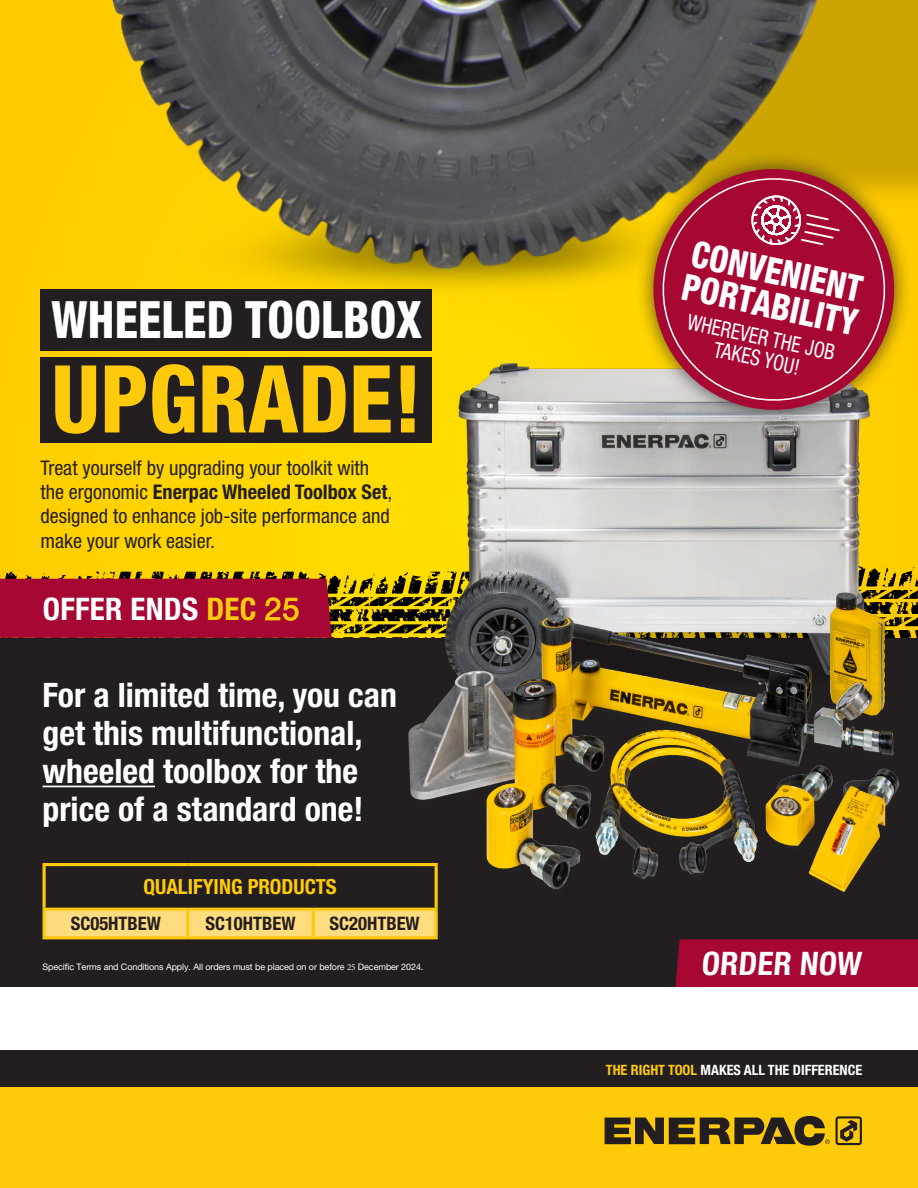
<style>
.page{position:relative;width:918px;height:1188px;background:#ffd100}
.page>*{position:absolute;margin:0;border:0;box-sizing:border-box;transform-origin:0 0}
.t1{font:800 condensed 93.75px "Helvetica Neue LTW1 G";letter-spacing:.005em;color:#feca0a;scale:.93 1}
.t2{font:800 condensed 51.6px "Helvetica Neue LTW1 G";letter-spacing:.005em;color:#fff;scale:.9 1}
.t3{font:800 condensed 36.9px/33.6px "Helvetica Neue LTW1 G";color:#fff;scale:.9 1}
.Small_text_T_C{font:700 condensed 33.75px/38px "Helvetica Neue LTW1 G";color:#fff}
.t4{font:700 condensed 32.4px "Helvetica Neue LTW1 G";color:#fff}
.t5{font:700 condensed 31.2px "Helvetica Neue LTW1 G";letter-spacing:.01em;color:#fff}
.t6{font:condensed 21.9px/21.6px "Helvetica Neue LTW1 G";color:#fff;text-align:center;scale:.9 1}
.Table_Title{font:700 condensed 20.85px "Helvetica Neue LTW1 G";color:#feca0a}
.Small_text_T_C-2{font:condensed 20.25px/24.3px "Helvetica Neue LTW1 G";color:#231f20}
.Table_Copy{font:700 condensed 18.6px "Helvetica Neue LTW1 G";color:#231f20}
.t7{font:700 condensed 14.25px "Helvetica Neue LTW1 G";color:#fff}
.t8{font:9px "Helvetica Neue LTW1 G";letter-spacing:-.01em;color:#fff}
.s1{font-weight:700}
.s2{color:#feca0a}
.s3{font-family:"Helvetica Neue LTCYR";font-weight:400;font-stretch:normal;color:#feca0a}
.s4{font-family:"Minion Pro"}
</style>
<div class="page">
<svg style="left:0;top:571px;width:403px;height:67px"></svg>
<svg style="left:904px;top:566px;width:14px;height:72px"></svg>
<img style="left:111px;top:0;width:807px;height:287px">
<div style="left:0;top:638px;width:918px;height:360px;background:#231f20"></div>
<hr style="left:43px;top:786px;width:112px;height:1px;background:#fff">
<div style="left:0;top:1031px;width:918px;height:157px;background:#feca0a"></div>
<svg style="left:605px;top:1116px;width:257px;height:30px"></svg>
<div style="left:0;top:1050px;width:918px;height:36px;background:#231f20"></div>
<div style="left:675px;top:939px;width:243px;height:48px;background:#a60733"></div>
<div style="left:0;top:987px;width:918px;height:63px;background:#fff"></div>
<div style="left:0;top:579px;width:332px;height:59px;background:#a60733"></div>
<div style="left:46px;top:911px;width:389px;height:25px;background:#ffdc7e"></div>
<hr style="left:43px;top:908px;width:145px;height:3px;background:#feca0a">
<hr style="left:188px;top:908px;width:125px;height:3px;background:#feca0a">
<hr style="left:313px;top:908px;width:125px;height:3px;background:#feca0a">
<hr style="left:43px;top:936px;width:145px;height:3px;background:#feca0a">
<hr style="left:188px;top:936px;width:125px;height:3px;background:#feca0a">
<hr style="left:313px;top:936px;width:125px;height:3px;background:#feca0a">
<hr style="left:43px;top:863px;width:145px;height:3px;background:#feca0a">
<hr style="left:43px;top:866px;width:3px;height:42px;background:#feca0a">
<hr style="left:188px;top:863px;width:125px;height:3px;background:#feca0a">
<hr style="left:313px;top:863px;width:125px;height:3px;background:#feca0a">
<hr style="left:435px;top:866px;width:3px;height:42px;background:#feca0a">
<hr style="left:43px;top:911px;width:3px;height:25px;background:#feca0a">
<hr style="left:186px;top:911px;width:3px;height:25px;background:#feca0a">
<hr style="left:312px;top:911px;width:3px;height:25px;background:#feca0a">
<hr style="left:435px;top:911px;width:3px;height:25px;background:#feca0a">
<div style="left:40px;top:289px;width:392px;height:62px;background:#231f20"></div>
<div style="left:40px;top:357px;width:392px;height:86px;background:#231f20"></div>
<img style="left:403px;top:363px;width:501px;height:538px">
<div style="left:635px;top:151px;width:278px;height:277px;background:#231f20;opacity:.75"></div>
<svg style="left:642px;top:158px;width:263px;height:263px"></svg>
<svg style="left:651px;top:167px;width:245px;height:243px"></svg>
<svg style="left:749px;top:193px;width:91px;height:54px"></svg>
<p class="t2" style="left:52px;top:288px;width:413px">WHEELED TOOLBOX</p>
<p class="t1" style="left:52px;top:342px;width:400px">UPGRADE!</p>
<p class="Small_text_T_C-2" style="left:40px;top:456px;width:353px">Treat yourself by upgrading your toolkit with the ergonomic <span class="s1">Enerpac Wheeled Toolbox Set</span>, designed to enhance job-site performance and make your work easier.</p>
<p class="t5" style="left:43px;top:590px;width:258px">OFFER ENDS <span class="s2">DEC</span> <span class="s3">25</span></p>
<p class="Small_text_T_C" style="left:43px;top:676px;width:356px">For a limited time, you can get this multifunctional, wheeled toolbox for the price of a standard one!</p>
<p class="Table_Title" style="left:143px;top:874px;width:195px">QUALIFYING PRODUCTS</p>
<p class="Table_Copy" style="left:71px;top:912px;width:92px">SC05HTBEW</p>
<p class="Table_Copy" style="left:205px;top:912px;width:92px">SC10HTBEW</p>
<p class="Table_Copy" style="left:330px;top:912px;width:92px">SC20HTBEW</p>
<p class="t8" style="left:43px;top:961px;width:382px">Specific Terms and Conditions Apply. All orders must be placed on or before <span class="s4">25</span> December 2024.</p>
<p class="t3" style="left:693px;top:236px;width:200px;rotate:12deg">CONVENIENT<br>PORTABILITY</p>
<p class="t6" style="left:690px;top:311px;width:168px;rotate:12deg">WHEREVER THE JOB<br>TAKES YOU!</p>
<p class="t4" style="left:701px;top:944px;width:164px">ORDER NOW</p>
<p class="t7" style="left:606px;top:1061px;width:258px"><span class="s2">THE RIGHT TOOL</span> MAKES ALL THE DIFFERENCE</p>
<p class="t7" style="left:620px;top:1062px;width:258px"><span class="s2">THE RIGHT TOOL</span> MAKES ALL THE DIFF RENCE</p>
</div>
